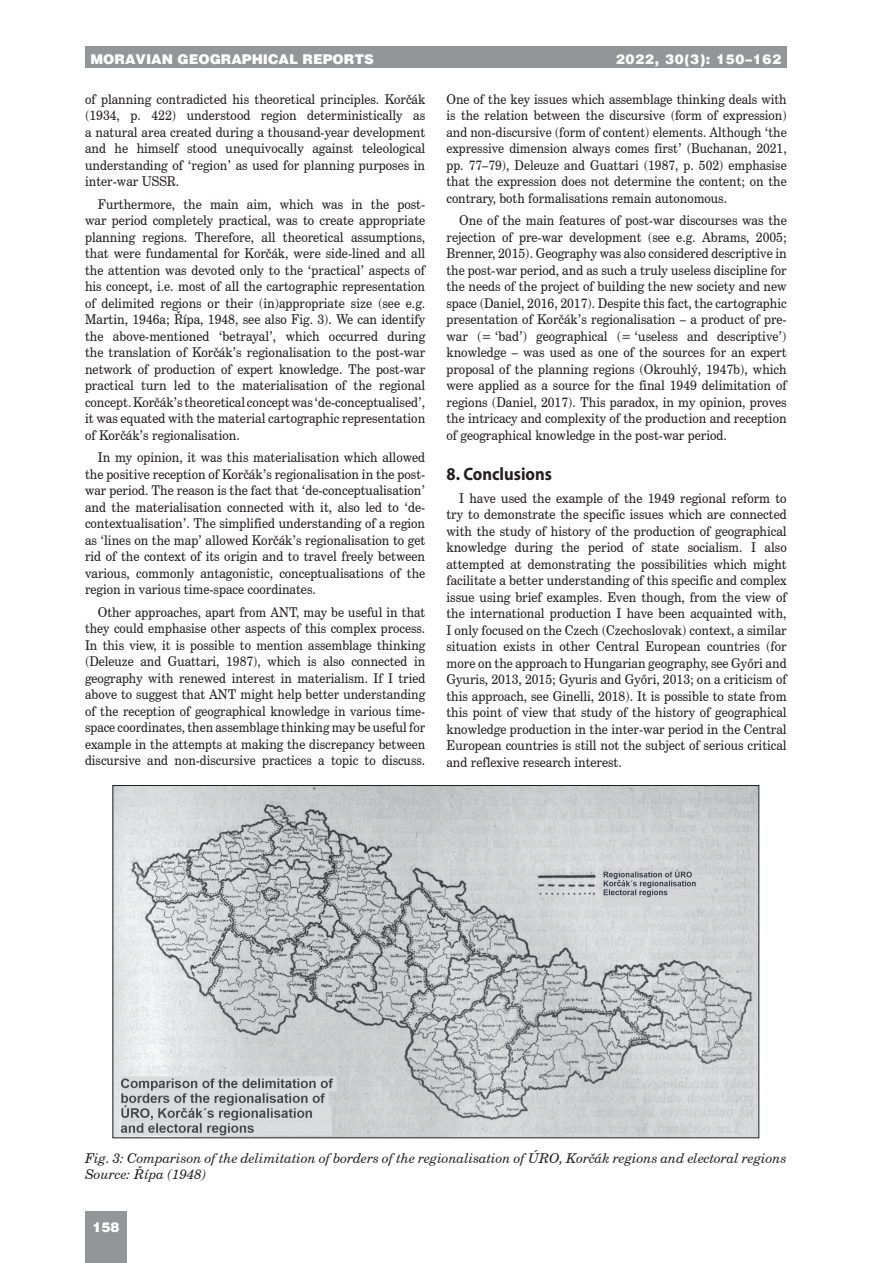
<style>
.page{position:relative;width:893px;height:1263px;background:#fff}
.page>*{position:absolute;margin:0;border:0;box-sizing:border-box;transform-origin:0 0}
.t1{font:700 18px "Myriad Pro";color:#231f20;scale:.92 1}
.t2{font:13.5px/16.5px "Century Schoolbook CE";color:#231f20;text-align:justify;scale:.92 1}
.t3{font:13.5px/16.5px "Century Schoolbook CE";color:#231f20;text-align:justify;scale:.91 1}
.t4{font:italic 13.5px/16.2px "Century Schoolbook CE";color:#231f20}
.t5{font:900 13.5px "Switzerland";color:#fff}
.t6{font:900 13.5px "Switzerland";letter-spacing:.05em;color:#fff}
</style>
<div class="page">
<div style="left:85px;top:47px;width:702px;height:21px;background:#939598"></div>
<div style="left:85px;top:1212px;width:42px;height:51px;background:#939598"></div>
<img style="left:115px;top:787px;width:642px;height:349px">
<p class="t5" style="left:91px;top:51px;width:285px">MORAVIAN GEOGRAPHICAL REPORTS</p>
<p class="t6" style="left:616px;top:51px;width:167px">2022, 30(3): 150–162</p>
<p class="t5" style="left:692px;top:51px;width:91px">2022, 30(3)</p>
<p class="t2" style="left:85px;top:91px;width:371px">of planning contradicted his theoretical principles. Korčák (1934, p. 422) understood region deterministically as a natural area created during a thousand-year development and he himself stood unequivocally against teleological understanding of ‘region’ as used for planning purposes in inter-war USSR.</p>
<p class="t2" style="left:85px;top:196px;width:371px;text-indent:13px">Furthermore, the main aim, which was in the post&shy;war period completely practical, was to create appropriate planning regions. Therefore, all theoretical assumptions, that were fundamental for Korčák, were side-lined and all the attention was devoted only to the ‘practical’ aspects of his concept, i.e. most of all the cartographic representation of delimited regions or their (in)appropriate size (see e.g.<br>Martin, 1946a; Řípa, 1948, see also Fig. 3). We can identify the above-mentioned ‘betrayal’, which occurred during the translation of Korčák’s regionalisation to the post-war network of production of expert knowledge. The post-war practical turn led to the materialisation of the regional concept. Korčák’s theoretical concept was ‘de-conceptualised’, it was equated with the material cartographic representation of Korčák’s regionalisation.</p>
<p class="t2" style="left:85px;top:449px;width:371px;text-indent:13px">In my opinion, it was this materialisation which allowed the positive reception of Korčák’s regionalisation in the post&shy;war period. The reason is the fact that ‘de-conceptualisation’ and the materialisation connected with it, also led to ‘de&shy;contextualisation’. The simplified understanding of a region as ‘lines on the map’ allowed Korčák’s regionalisation to get rid of the context of its origin and to travel freely between various, commonly antagonistic, conceptualisations of the region in various time-space coordinates.</p>
<p class="t3" style="left:85px;top:603px;width:375px;text-indent:13px">Other approaches, apart from ANT, may be useful in that they could emphasise other aspects of this complex process.<br>In this view, it is possible to mention assemblage thinking (Deleuze and Guattari, 1987), which is also connected in geography with renewed interest in materialism. If I tried above to suggest that ANT might help better understanding of the reception of geographical knowledge in various time&shy;space coordinates, then assemblage thinking may be useful for example in the attempts at making the discrepancy between discursive and non-discursive practices a topic to discuss.</p>
<p class="t3" style="left:446px;top:91px;width:375px">One of the key issues which assemblage thinking deals with is the relation between the discursive (form of expression) and non-discursive (form of content) elements. Although ‘the expressive dimension always comes first’ (Buchanan, 2021, pp. 77–79), Deleuze and Guattari (1987, p. 502) emphasise that the expression does not determine the content; on the contrary, both formalisations remain autonomous.</p>
<p class="t2" style="left:446px;top:212px;width:371px;text-indent:13px">One of the main features of post-war discourses was the rejection of pre-war development (see e.g. Abrams, 2005; Brenner, 2015). Geography was also considered descriptive in the post-war period, and as such a truly useless discipline for the needs of the project of building the new society and new space (Daniel, 2016, 2017). Despite this fact, the cartographic presentation of Korčák’s regionalisation – a product of pre&shy;war (= ‘bad’) geographical (= ‘useless and descriptive’) knowledge – was used as one of the sources for an expert proposal of the planning regions (Okrouhlý, 1947b), which were applied as a source for the final 1949 delimitation of regions (Daniel, 2017). This paradox, in my opinion, proves the intricacy and complexity of the production and reception of geographical knowledge in the post-war period.</p>
<h1 class="t1" style="left:446px;top:462px;width:116px">8. Conclusions</h1>
<p class="t2" style="left:446px;top:489px;width:371px;text-indent:13px">I have used the example of the 1949 regional reform to try to demonstrate the specific issues which are connected with the study of history of the production of geographical knowledge during the period of state socialism. I also attempted at demonstrating the possibilities which might facilitate a better understanding of this specific and complex issue using brief examples. Even though, from the view of the international production I have been acquainted with, I only focused on the Czech (Czechoslovak) context, a similar situation exists in other Central European countries (for more on the approach to Hungarian geography, see Győri and Gyuris, 2013, 2015; Gyuris and Győri, 2013; on a criticism of this approach, see Ginelli, 2018). It is possible to state from this point of view that study of the history of geographical knowledge production in the inter-war period in the Central European countries is still not the subject of serious critical and reflexive research interest.</p>
<p class="t4" style="left:85px;top:1150px;width:703px">Fig. 3: Comparison of the delimitation of borders of the regionalisation of ÚRO, Korčák regions and electoral regions<br>Source: Řípa (1948)</p>
<p class="t5" style="left:92px;top:1219px;width:29px">158</p>
</div>
